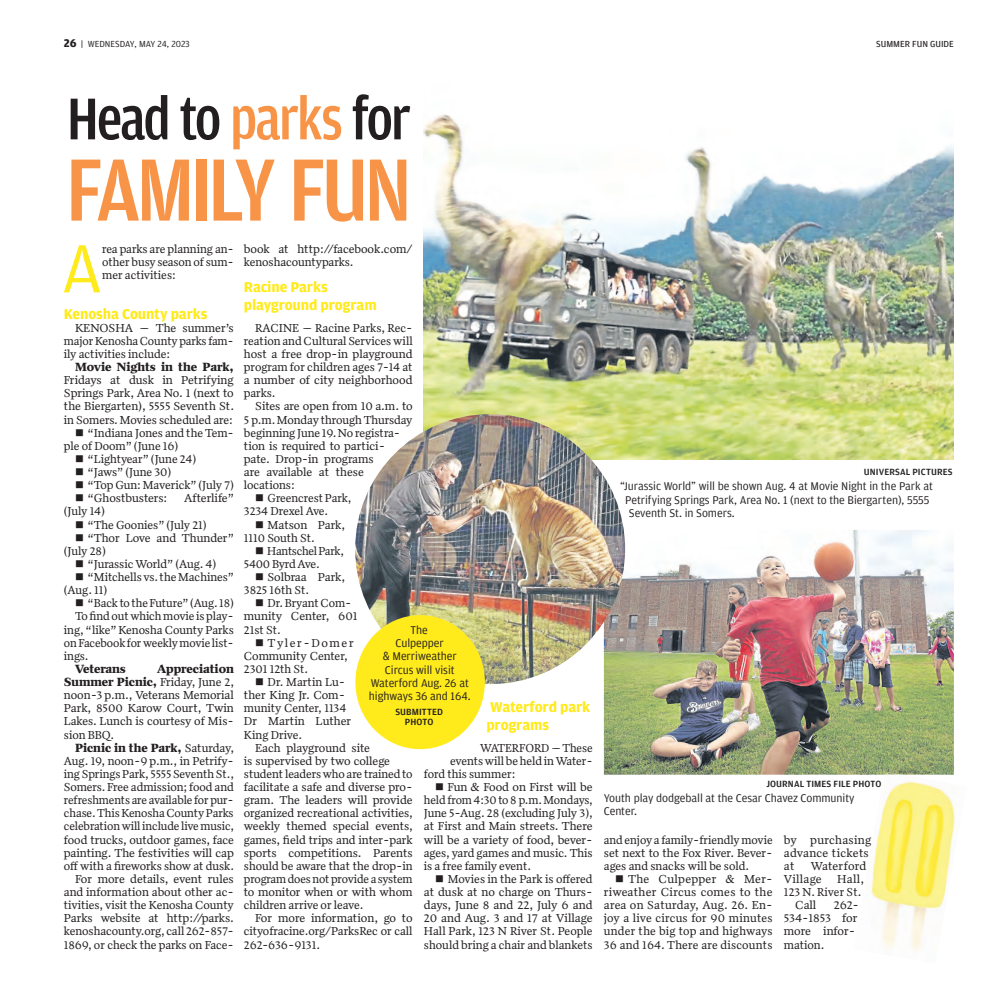
<style>
.page{position:relative;width:990px;height:990px;background:#fff}
.page>*{position:absolute;margin:0;border:0;box-sizing:border-box;transform-origin:0 0}
.t1{font:500 93.75px "Amplitude Cond";letter-spacing:-.05em;color:#f79448}
.t2{font:72.38px "Amplitude";color:#ffea1b}
.t3{font:500 62.5px "Amplitude Cond";letter-spacing:-.035em;color:#231f20}
.t4{font:700 15.12px/18.1px "Amplitude";letter-spacing:-.01em;color:#ffea1b}
.t5{font:11.88px/13.1px "Quiosco Two LF";letter-spacing:-.005em;color:#231f20}
.t6{font:11.88px/13.1px "Amplitude";letter-spacing:-.005em;color:#231f20}
.t7{font:11.88px/13.1px "Quiosco Two LF";letter-spacing:.02em;color:#231f20}
.t8{font:11.88px/13.1px "Quiosco Two LF";letter-spacing:-.025em;color:#231f20}
.t9{font:700 11.88px "Quiosco Two LF";letter-spacing:-.005em;color:#231f20}
.t10{font:11.88px "Quiosco Two LF";letter-spacing:.015em;color:#231f20}
.t11{font:500 9.62px/10px "Amplitude";letter-spacing:.01em;color:#231f20;text-align:center}
.t12{font:9.38px "Amplitude";color:#231f20}
.t13{font:9.38px "Amplitude";color:#231f20}
.s1{font-weight:700;font-size:11.88px}
.s2{font-style:inherit}
.s3{color:#f79448}
.s4{font-weight:700}
</style>
<div class="page">
<img style="left:424px;top:114px;width:530px;height:345px">
<img style="left:604px;top:530px;width:350px;height:245px">
<img style="left:355px;top:414px;width:270px;height:270px;border-radius:50%">
<div style="left:355px;top:615px;width:130px;height:134px;background:#ffea1b;border-radius:50%"></div>
<img style="left:871px;top:781px;width:84px;height:170px">
<img style="left:884px;top:772px;width:17px;height:3px">
<p class="t12" style="left:64px;top:41px;width:127px"><span class="s1">26</span> <span class="s2">|</span> WEDNESDAY, MAY 24, 2023</p>
<p class="t13" style="left:876px;top:41px;width:79px">SUMMER FUN GUIDE</p>
<h3 class="t3" style="left:67px;top:99px;width:346px">Head to <span class="s3">parks</span> for</h3>
<h1 class="t1" style="left:66px;top:160px;width:348px">FAMILY FUN</h1>
<h2 class="t2" style="left:62px;top:245px;width:43px">A</h2>
<p class="t5" style="left:102px;top:244px;width:133px;text-align:justify">rea parks are planning an&shy;other busy season of sum&shy;mer activities:</p>
<p class="t4" style="left:64px;top:306px;width:145px">Kenosha County parks</p>
<p class="t5" style="left:64px;top:322px;width:171px;text-align:justify;text-indent:11px">KENOSHA — The summer’s major Kenosha County parks fam&shy;ily activities include:</p>
<p class="t9" style="left:75px;top:363px;width:160px">Movie Nights in the Park,</p>
<p class="t5" style="left:64px;top:375px;width:172px;text-align:justify">Fridays at dusk in Petrifying Springs Park, Area No. 1 (next to the Biergarten), 5555 Seventh St. in Somers. Movies scheduled are:</p>
<p class="t5" style="left:64px;top:427px;width:171px;text-indent:11px">■ “Indiana Jones and the Tem&shy;ple of Doom” (June 16)</p>
<p class="t5" style="left:75px;top:454px;width:123px">■ “Lightyear” (June 24)</p>
<p class="t8" style="left:75px;top:467px;width:98px">■ “Jaws” (June 30)</p>
<p class="t5" style="left:75px;top:480px;width:160px">■ “Top Gun: Maverick” (July 7)</p>
<p class="t5" style="left:75px;top:493px;width:94px">■ “Ghostbusters:</p>
<p class="t5" style="left:184px;top:493px;width:51px">Afterlife”</p>
<p class="t5" style="left:64px;top:506px;width:43px">(July 14)</p>
<p class="t5" style="left:75px;top:519px;width:133px">■ “The Goonies” (July 21)</p>
<p class="t5" style="left:64px;top:532px;width:172px;text-indent:11px">■ “Thor Love and Thunder” (July 28)</p>
<p class="t5" style="left:75px;top:559px;width:143px">■ “Jurassic World” (Aug. 4)</p>
<p class="t5" style="left:64px;top:572px;width:172px;text-indent:11px">■ “Mitchells vs. theMachines” (Aug. 11)</p>
<p class="t5" style="left:75px;top:598px;width:160px">■ “Back to the Future” (Aug. 18)</p>
<p class="t5" style="left:75px;top:611px;width:160px">Tofind out whichmovieis play-</p>
<p class="t5" style="left:64px;top:624px;width:171px">ing, “like” Kenosha County Parks</p>
<p class="t5" style="left:64px;top:637px;width:171px">on Facebook for weeklymovielist-</p>
<p class="t5" style="left:64px;top:650px;width:26px">ings.</p>
<p class="t9" style="left:75px;top:665px;width:52px">Veterans</p>
<p class="t5" style="left:64px;top:664px;width:172px;text-align:justify;text-indent:93px"><span class="s4">Appreciation Summer Picnic,</span> Friday, June 2, noon-3 p.m., Veterans Memorial Park, 8500 Karow Court, Twin Lakes. Lunch is courtesy of Mis&shy;sion BBQ.</p>
<p class="t5" style="left:64px;top:742px;width:172px;text-align:right"><span class="s4">Picnic in the Park,</span> Saturday, Aug. 19, noon-9 p.m., in Petrify&shy;ing Springs Park, 5555 Seventh St., Somers. Free admission; food and refreshments are available for pur&shy;chase.This Kenosha County Parks celebration willincludelivemusic, food trucks, outdoor games, face painting. The festivities will cap off with a fireworks show at dusk.<br>For more details, event rules and information about other ac&shy;tivities, visit the Kenosha County Parks website at http://parks. kenoshacounty.org, call 262-857- 1869, or check the parks on Face-</p>
<p class="t5" style="left:244px;top:244px;width:170px">book at http://facebook.com/ kenoshacountyparks.</p>
<p class="t4" style="left:244px;top:280px;width:134px">Racine Parks playground program</p>
<p class="t5" style="left:244px;top:322px;width:170px;text-align:justify;text-indent:11px">RACINE — Racine Parks, Rec&shy;reation and Cultural Services will host a free drop-in playground program for children ages 7-14 at a number of city neighborhood parks.</p>
<p class="t5" style="left:244px;top:401px;width:170px;text-indent:11px">Sites are open from 10 a.m. to<br>5 p.m.Monday through Thursday beginning June 19.No registra&shy;tion is required to partici&shy;pate. Drop-in programs<br>are available at these locations:</p>
<p class="t5" style="left:244px;top:493px;width:109px;text-indent:11px">■ Greencrest Park,<br>3234 Drexel Ave.</p>
<p class="t5" style="left:244px;top:519px;width:103px;text-indent:11px">■ Matson Park,<br>1110 South St.</p>
<p class="t8" style="left:244px;top:545px;width:102px;text-indent:11px">■ HantschelPark,<br>5400 Byrd Ave.</p>
<p class="t5" style="left:244px;top:572px;width:103px;text-indent:11px">■ Solbraa Park,<br>3825 16th St.</p>
<p class="t5" style="left:244px;top:598px;width:115px;text-indent:11px">■ Dr.Bryant Com&shy;munity Center, 601<br>21st St.</p>
<p class="t5" style="left:244px;top:637px;width:112px;text-indent:11px">■ Tyler-Domer<br>Community Center,<br>2301 12th St.</p>
<p class="t5" style="left:244px;top:677px;width:109px;text-indent:11px">■ Dr. Martin Lu&shy;ther King Jr. Com&shy;munity Center, 1134<br>Dr Martin Luther<br>King Drive.</p>
<p class="t5" style="left:244px;top:742px;width:170px;text-indent:11px">Each playground site<br>is supervised by two college student leaders who are trained to facilitate a safe and diverse pro&shy;gram. The leaders will provide organized recreational activities, weekly themed special events, games, field trips and inter-park sports competitions. Parents should be aware that the drop-in program does not provide a system to monitor when or with whom children arrive or leave.</p>
<p class="t5" style="left:244px;top:913px;width:170px;text-align:justify;text-indent:11px">For more information, go to cityofracine.org/ParksRec or call 262-636-9131.</p>
<p class="t6" style="left:369px;top:625px;width:103px;text-align:center">The<br>Culpepper<br>&amp; Merriweather<br>Circus will visit<br>Waterford Aug. 26 at highways 36 and 164.</p>
<p class="t11" style="left:395px;top:708px;width:49px">SUBMITTED<br>PHOTO</p>
<p class="t4" style="left:486px;top:700px;width:105px">Waterford park programs</p>
<p class="t5" style="left:480px;top:742px;width:114px">WATERFORD—These</p>
<p class="t5" style="left:450px;top:755px;width:144px">events will be heldinWater-</p>
<p class="t5" style="left:424px;top:769px;width:93px">ford this summer:</p>
<p class="t5" style="left:424px;top:782px;width:171px;text-align:justify;text-indent:11px">■ Fun &amp; Food on First will be held from 4:30 to 8 p.m.Mondays, June 5-Aug. 28 (excluding July 3), at First and Main streets. There will be a variety of food, bever&shy;ages, yard games and music. This is a free family event.</p>
<p class="t5" style="left:424px;top:874px;width:170px;text-align:justify;text-indent:11px">■ Movies in the Park is offered at dusk at no charge on Thurs&shy;days, June 8 and 22, July 6 and 20 and Aug. 3 and 17 at Village Hall Park, 123 N River St. People should bring a chair and blankets</p>
<p class="t11" style="left:864px;top:468px;width:90px">UNIVERSAL PICTURES</p>
<p class="t6" style="left:620px;top:481px;width:314px">“Jurassic World” will be shown Aug. 4 at Movie Night in the Park at</p>
<p class="t6" style="left:625px;top:494px;width:306px">Petrifying Springs Park, Area No. 1 (next to the Biergarten), 5555</p>
<p class="t6" style="left:629px;top:507px;width:107px">Seventh St. in Somers.</p>
<p class="t11" style="left:766px;top:779px;width:117px">JOURNAL TIMES FILE PHOTO</p>
<p class="t6" style="left:604px;top:793px;width:252px">Youth play dodgeball at the Cesar Chavez Community<br>Center.</p>
<p class="t5" style="left:604px;top:834px;width:170px;text-align:justify">and enjoy a family-friendly movie set next to the Fox River. Bever&shy;ages and snacks will be sold.</p>
<p class="t5" style="left:604px;top:874px;width:170px;text-align:justify;text-indent:11px">■ The Culpepper &amp; Mer&shy;riweather Circus comes to the area on Saturday, Aug. 26. En&shy;joy a live circus for 90 minutes under the big top and highways 36 and 164. There are discounts</p>
<p class="t7" style="left:784px;top:834px;width:89px">by purchasing advance tickets at</p>
<p class="t7" style="left:784px;top:860px;width:84px;text-indent:27px">Waterford<br>Village</p>
<p class="t5" style="left:837px;top:874px;width:29px">Hall,</p>
<p class="t10" style="left:784px;top:888px;width:79px">123 N. River St.</p>
<p class="t5" style="left:795px;top:900px;width:23px">Call</p>
<p class="t5" style="left:784px;top:900px;width:77px;text-indent:50px">262-<br>534-1853 for more infor&shy;mation.</p>
</div>
